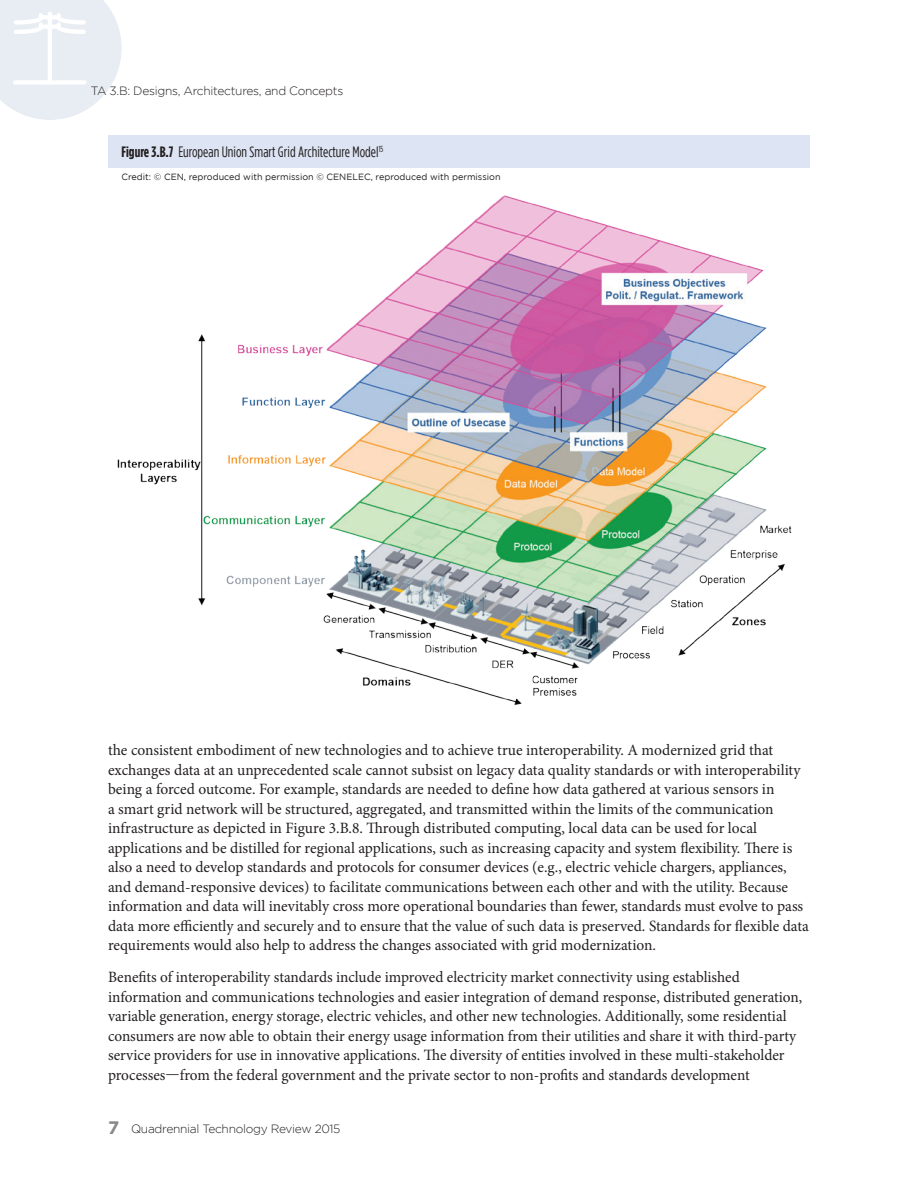
<style>
.page{position:relative;width:918px;height:1188px;background:#fff}
.page>*{position:absolute;margin:0;border:0;box-sizing:border-box;transform-origin:0 0}
.Body_Text{font:15.75px/19.5px "Minion Pro";color:#231f20}
.Figure_Text{font:15px "Gotham Condensed";color:#231f20}
.t1{font:300 12px "Gotham";letter-spacing:-.025em;color:#231f20}
.Credit{font:9px "Gotham";color:#231f20}
.s1{font-weight:700}
.s2{font-weight:700;font-size:18px;color:#8a888a}
</style>
<div class="page">
<svg style="left:0;top:0;width:122px;height:120px"></svg>
<div style="left:108px;top:135px;width:701px;height:32px;background:#dde4f3"></div>
<img style="left:117px;top:195px;width:675px;height:510px">
<p class="t1" style="left:91px;top:84px;width:254px">TA 3.B: Designs, Architectures, and Concepts</p>
<p class="Figure_Text" style="left:122px;top:144px;width:263px"><span class="s1">Figure 3.B.7</span> European Union Smart Grid Architecture Model<sup>15</sup></p>
<p class="Credit" style="left:122px;top:172px;width:381px">Credit: © CEN, reproduced with permission © CENELEC, reproduced with permission</p>
<p class="Body_Text" style="left:108px;top:740px;width:703px">the consistent embodiment of new technologies and to achieve true interoperability. A modernized grid that exchanges data at an unprecedented scale cannot subsist on legacy data quality standards or with interoperability being a forced outcome. For example, standards are needed to define how data gathered at various sensors in<br>a smart grid network will be structured, aggregated, and transmitted within the limits of the communication infrastructure as depicted in Figure 3.B.8. Through distributed computing, local data can be used for local applications and be distilled for regional applications, such as increasing capacity and system flexibility. There is also a need to develop standards and protocols for consumer devices (e.g., electric vehicle chargers, appliances, and demand-responsive devices) to facilitate communications between each other and with the utility. Because information and data will inevitably cross more operational boundaries than fewer, standards must evolve to pass data more efficiently and securely and to ensure that the value of such data is preserved. Standards for flexible data requirements would also help to address the changes associated with grid modernization.</p>
<p class="Body_Text" style="left:108px;top:967px;width:696px">Benefits of interoperability standards include improved electricity market connectivity using established information and communications technologies and easier integration of demand response, distributed generation, variable generation, energy storage, electric vehicles, and other new technologies. Additionally, some residential consumers are now able to obtain their energy usage information from their utilities and share it with third-party service providers for use in innovative applications. The diversity of entities involved in these multi-stakeholder processes—from the federal government and the private sector to non-profits and standards development</p>
<p class="t1" style="left:108px;top:1122px;width:234px"><span class="s2">7</span> Quadrennial Technology Review 2015</p>
</div>
